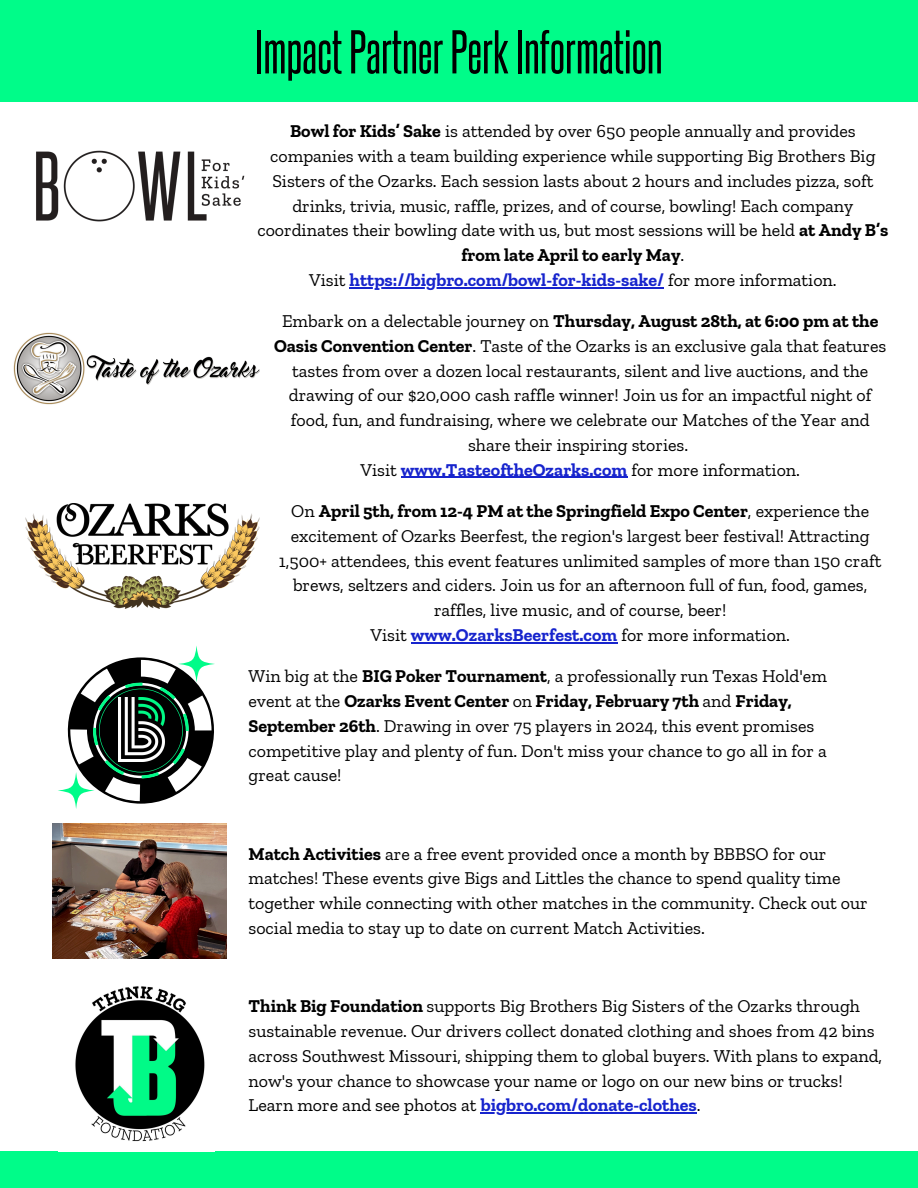
<style>
.page{position:relative;width:918px;height:1188px;background:#fff}
.page>*{position:absolute;margin:0;border:0;box-sizing:border-box;transform-origin:0 0}
.t1{font:52.5px "Aka Acid Steelfish";color:#000}
.t2{font:18px/24.8px "Zilla Slab";color:#000;text-align:center}
.t3{font:700 18px "Zilla Slab";color:#1724cd}
.s1{font-weight:700}
.s2{font-weight:400;color:#000}
.s3{font-weight:700;color:#1724cd}
</style>
<div class="page">
<div style="left:0;top:0;width:918px;height:102px;background:#00fc89"></div>
<div style="left:0;top:1151px;width:918px;height:37px;background:#00fc89"></div>
<img style="left:36px;top:150px;width:209px;height:72px">
<img style="left:26px;top:504px;width:234px;height:104px">
<img style="left:75px;top:986px;width:130px;height:156px">
<img style="left:53px;top:824px;width:173px;height:135px">
<img style="left:13px;top:333px;width:247px;height:72px">
<hr style="left:350px;top:287px;width:314px;height:1px;background:#1724cd">
<hr style="left:401px;top:477px;width:226px;height:1px;background:#1724cd">
<hr style="left:411px;top:642px;width:206px;height:1px;background:#1724cd">
<hr style="left:481px;top:1113px;width:216px;height:1px;background:#1724cd">
<svg style="left:67px;top:657px;width:147px;height:147px"></svg>
<svg style="left:178px;top:645px;width:37px;height:37px"></svg>
<svg style="left:58px;top:772px;width:37px;height:37px"></svg>
<img style="left:119px;top:697px;width:50px;height:64px">
<p class="t1" style="left:255px;top:34px;width:409px">ImpactPartnerPerkInformation</p>
<p class="t2" style="left:257px;top:119px;width:632px"><span class="s1">Bowl for Kids’ Sake</span> is attended by over 650 people annually and provides companies with a team building experience while supporting Big Brothers Big Sisters of the Ozarks. Each session lasts about 2 hours and includes pizza, soft drinks, trivia, music, raffle, prizes, and of course, bowling! Each company coordinates their bowling date with us, but most sessions will be held <span class="s1">at Andy B’s from late April to early May</span>.</p>
<h1 class="t3" style="left:309px;top:269px;width:529px"><span class="s2">Visit</span> https://bigbro.com/bowl-for-kids-sake/ <span class="s2">for more information.</span></h1>
<p class="t2" style="left:274px;top:309px;width:614px">Embark on a delectable journey on <span class="s1">Thursday, August 28th, at 6:00 pm at the Oasis Convention Center</span>. Taste of the Ozarks is an exclusive gala that features tastes from over a dozen local restaurants, silent and live auctions, and the drawing of our $20,000 cash raffle winner! Join us for an impactful night of food, fun, and fundraising, where we celebrate our Matches of the Year and share their inspiring stories.</p>
<p class="t2" style="left:360px;top:457px;width:441px">Visit <span class="s3">www.TasteoftheOzarks.com</span> for more information.</p>
<p class="t2" style="left:279px;top:499px;width:604px">On <span class="s1">April 5th, from 12-4 PM at the Springfield Expo Center</span>, experience the excitement of Ozarks Beerfest, the region's largest beer festival! Attracting 1,500+ attendees, this event features unlimited samples of more than 150 craft brews, seltzers and ciders. Join us for an afternoon full of fun, food, games, raffles, live music, and of course, beer!</p>
<p class="t2" style="left:370px;top:622px;width:421px">Visit <span class="s3">www.OzarksBeerfest.com</span> for more information.</p>
<p class="t2" style="left:249px;top:664px;width:580px;text-align:left">Win big at the <span class="s1">BIG Poker Tournament</span>, a professionally run Texas Hold'em event at the <span class="s1">Ozarks Event Center</span> on <span class="s1">Friday, February 7th</span> and <span class="s1">Friday, September 26th</span>. Drawing in over 75 players in 2024, this event promises competitive play and plenty of fun. Don't miss your chance to go all in for a great cause!</p>
<p class="t2" style="left:249px;top:841px;width:621px;text-align:left"><span class="s1">Match Activities</span> are a free event provided once a month by BBBSO for our matches! These events give Bigs and Littles the chance to spend quality time together while connecting with other matches in the community. Check out our social media to stay up to date on current Match Activities.</p>
<p class="t2" style="left:249px;top:994px;width:635px;text-align:left"><span class="s1">Think Big Foundation</span> supports Big Brothers Big Sisters of the Ozarks through sustainable revenue. Our drivers collect donated clothing and shoes from 42 bins across Southwest Missouri, shipping them to global buyers. With plans to expand, now's your chance to showcase your name or logo on our new bins or trucks!<br>Learn more and see photos at <span class="s3">bigbro.com/donate-clothes</span>.</p>
</div>
